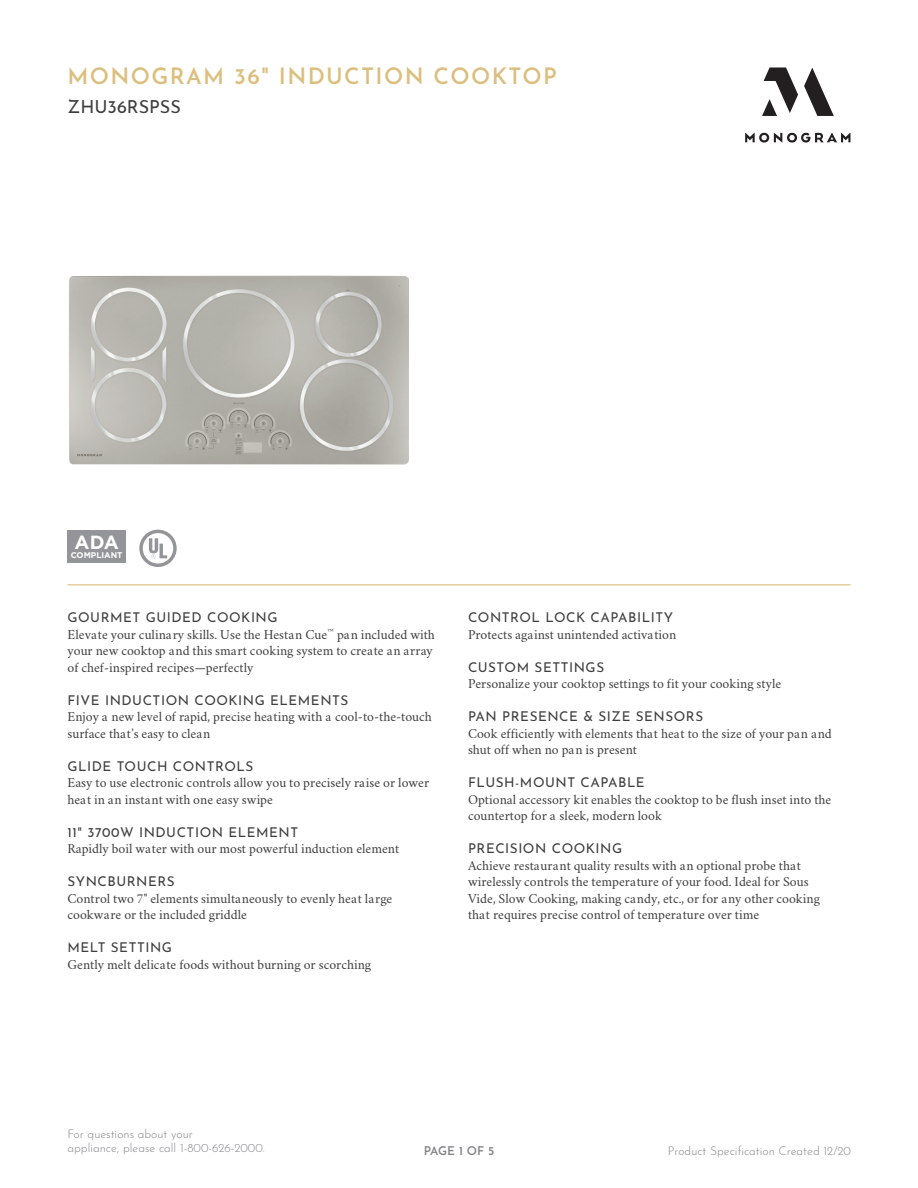
<style>
.page{position:relative;width:918px;height:1188px;background:#fff}
.page>*{position:absolute;margin:0;border:0;box-sizing:border-box;transform-origin:0 0}
.TITLE_HEADER{font:600 22.5px "Josefin Sans";letter-spacing:.06em;color:#dcbf7e}
.t1{font:700 19.05px "Gotham";color:#fff}
.TITLE_SUBHEAD{font:18px "Josefin Sans";color:#3e3e3f}
.F___B_COPY{font:13.5px/16.5px "Crimson";color:#3e3e3f}
.t2{font:300 12px/14.4px "Josefin Sans";color:#808285}
.t3{font:600 12px "Josefin Sans";letter-spacing:-.015em;color:#808285}
.t4{font:700 8.25px "Gotham";color:#fff}
.s1{font-family:"Josefin Sans"}
</style>
<div class="page">
<svg style="left:745px;top:68px;width:105px;height:75px"></svg>
<img style="left:69px;top:276px;width:340px;height:189px">
<svg style="left:139px;top:530px;width:38px;height:37px"></svg>
<div style="left:68px;top:531px;width:58px;height:32px;background:#939598"></div>
<hr style="left:68px;top:584px;width:782px;height:1px;background:#dcbf7e">
<p class="TITLE_HEADER" style="left:68px;top:57px;width:491px">MONOGRAM 36" INDUCTION COOKTOP</p>
<p class="TITLE_SUBHEAD" style="left:68px;top:92px;width:115px">ZHU36RSPSS</p>
<p class="t1" style="left:74px;top:530px;width:46px">ADA</p>
<p class="t4" style="left:71px;top:550px;width:53px">COMPLIANT</p>
<p class="F___B_COPY" style="left:68px;top:609px;width:369px"><span class="s1">GOURMET GUIDED COOKING<br></span>Elevate your culinary skills. Use the Hestan Cue<sup>™</sup> pan included with your new cooktop and this smart cooking system to create an array of chef-inspired recipes—perfectly</p>
<p class="F___B_COPY" style="left:68px;top:691px;width:366px"><span class="s1">FIVE INDUCTION COOKING ELEMENTS<br></span>Enjoy a new level of rapid, precise heating with a cool-to-the-touch surface that’s easy to clean</p>
<p class="F___B_COPY" style="left:68px;top:757px;width:363px"><span class="s1">GLIDE TOUCH CONTROLS<br></span>Easy to use electronic controls allow you to precisely raise or lower heat in an instant with one easy swipe</p>
<p class="F___B_COPY" style="left:68px;top:823px;width:333px"><span class="s1">11" 3700W INDUCTION ELEMENT<br></span>Rapidly boil water with our most powerful induction element</p>
<p class="F___B_COPY" style="left:68px;top:873px;width:326px"><span class="s1">SYNCBURNERS<br></span>Control two 7" elements simultaneously to evenly heat large cookware or the included griddle</p>
<p class="F___B_COPY" style="left:68px;top:939px;width:305px"><span class="s1">MELT SETTING<br></span>Gently melt delicate foods without burning or scorching</p>
<p class="F___B_COPY" style="left:468px;top:609px;width:210px"><span class="s1">CONTROL LOCK CAPABILITY<br></span>Protects against unintended activation</p>
<p class="F___B_COPY" style="left:468px;top:658px;width:315px"><span class="s1">CUSTOM SETTINGS<br></span>Personalize your cooktop settings to fit your cooking style</p>
<p class="F___B_COPY" style="left:468px;top:708px;width:365px"><span class="s1">PAN PRESENCE &amp; SIZE SENSORS<br></span>Cook efficiently with elements that heat to the size of your pan and shut off when no pan is present</p>
<p class="F___B_COPY" style="left:468px;top:774px;width:365px"><span class="s1">FLUSH-MOUNT CAPABLE<br></span>Optional accessory kit enables the cooktop to be flush inset into the countertop for a sleek, modern look</p>
<p class="F___B_COPY" style="left:468px;top:840px;width:354px"><span class="s1">PRECISION COOKING<br></span>Achieve restaurant quality results with an optional probe that wirelessly controls the temperature of your food. Ideal for Sous Vide, Slow Cooking, making candy, etc., or for any other cooking that requires precise control of temperature over time</p>
<p class="t2" style="left:68px;top:1125px;width:199px">For questions about your<br>appliance, please call 1-800-626-2000.</p>
<p class="t3" style="left:424px;top:1140px;width:72px">PAGE 1 OF 5</p>
<p class="t2" style="left:668px;top:1142px;width:185px">Product Specification Created 12/20</p>
</div>
